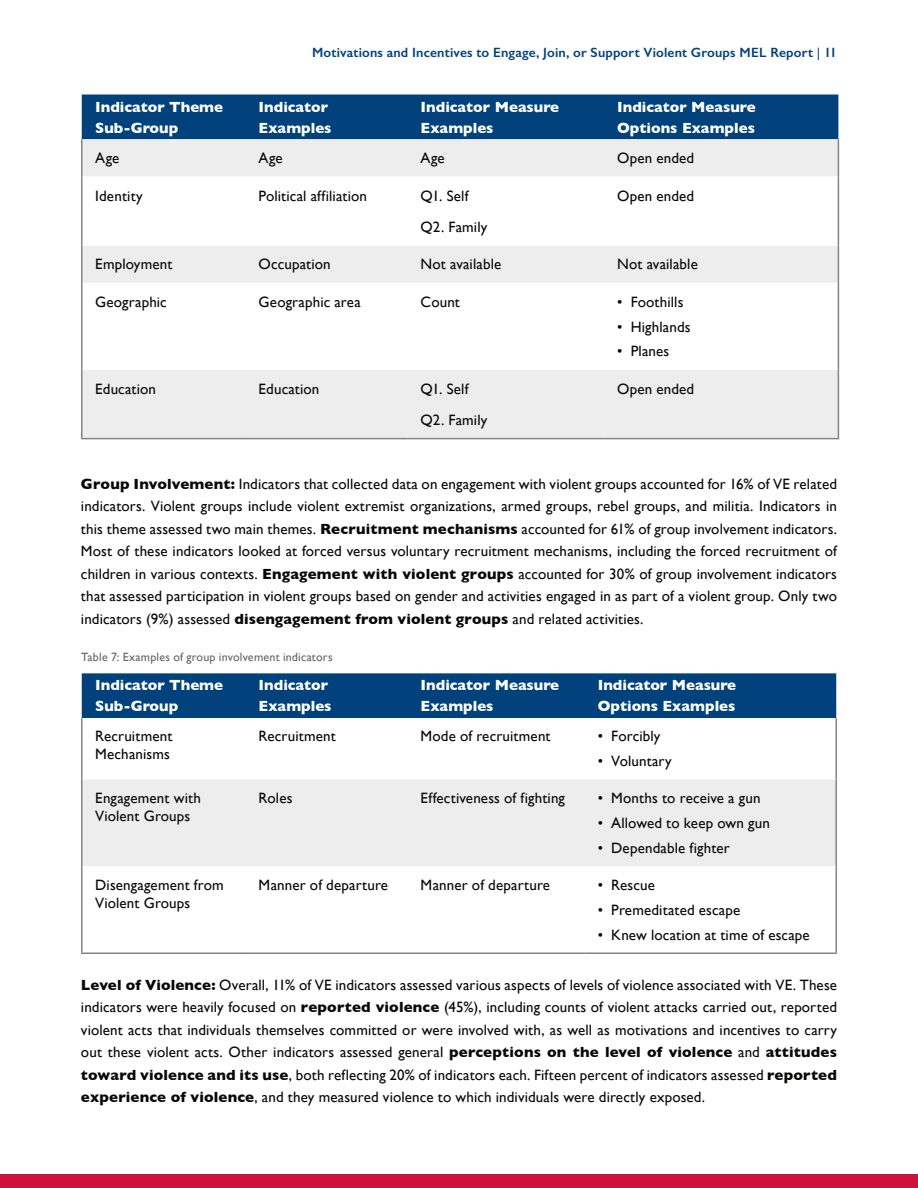
<style>
.page{position:relative;width:918px;height:1188px;background:#fff}
.page>*{position:absolute;margin:0;border:0;box-sizing:border-box;transform-origin:0 0}
.t1{font:15px/22.5px "Gill Sans";letter-spacing:.01em;color:#070906}
.t2{font:700 15px/21px "Gill Sans";color:#fff}
.t3{font:600 13.5px "Gill Sans";letter-spacing:.015em;color:#01427c}
.t4{font:12px "Gill Sans";letter-spacing:.015em;color:#676362}
.s1{font-weight:400}
.s2{font-weight:700}
</style>
<div class="page">
<div style="left:0;top:1174px;width:918px;height:14px;background:#cd123d"></div>
<div style="left:82px;top:94px;width:756px;height:45px;background:#01427c"></div>
<div style="left:82px;top:139px;width:756px;height:299px;background:#ededed"></div>
<svg style="left:82px;top:177px;width:756px;height:69px"></svg>
<svg style="left:82px;top:283px;width:756px;height:87px"></svg>
<hr style="left:81px;top:139px;width:1px;height:38px;background:#848482">
<hr style="left:838px;top:139px;width:1px;height:38px;background:#848482">
<hr style="left:81px;top:177px;width:1px;height:69px;background:#848482">
<hr style="left:838px;top:177px;width:1px;height:69px;background:#848482">
<hr style="left:81px;top:246px;width:1px;height:37px;background:#848482">
<hr style="left:81px;top:283px;width:1px;height:87px;background:#848482">
<hr style="left:81px;top:370px;width:1px;height:68px;background:#848482">
<hr style="left:838px;top:370px;width:1px;height:68px;background:#848482">
<hr style="left:81px;top:438px;width:164px;height:1px;background:#848482">
<hr style="left:245px;top:438px;width:162px;height:1px;background:#848482">
<hr style="left:407px;top:438px;width:197px;height:1px;background:#848482">
<hr style="left:604px;top:438px;width:235px;height:1px;background:#848482">
<hr style="left:838px;top:246px;width:1px;height:37px;background:#848482">
<hr style="left:838px;top:283px;width:1px;height:87px;background:#848482">
<div style="left:82px;top:673px;width:754px;height:45px;background:#01427c"></div>
<div style="left:82px;top:780px;width:754px;height:86px;background:#ededed"></div>
<hr style="left:81px;top:718px;width:1px;height:62px;background:#848482">
<hr style="left:836px;top:718px;width:1px;height:62px;background:#848482">
<hr style="left:81px;top:780px;width:1px;height:86px;background:#848482">
<hr style="left:81px;top:866px;width:1px;height:86px;background:#848482">
<hr style="left:836px;top:866px;width:1px;height:86px;background:#848482">
<hr style="left:81px;top:952px;width:164px;height:2px;background:#848482">
<hr style="left:245px;top:952px;width:162px;height:2px;background:#848482">
<hr style="left:407px;top:952px;width:177px;height:2px;background:#848482">
<hr style="left:584px;top:952px;width:253px;height:2px;background:#848482">
<hr style="left:836px;top:780px;width:1px;height:86px;background:#848482">
<p class="t3" style="left:312px;top:44px;width:526px">Motivations and Incentives to Engage, Join, or Support Violent Groups MEL Report <span class="s1">|</span> 11</p>
<p class="t2" style="left:95px;top:96px;width:129px">Indicator Theme<br>Sub-Group</p>
<p class="t2" style="left:259px;top:96px;width:74px">Indicator<br>Examples</p>
<p class="t2" style="left:421px;top:96px;width:140px">Indicator Measure<br>Examples</p>
<p class="t2" style="left:617px;top:96px;width:140px">Indicator Measure<br>Options Examples</p>
<p class="t1" style="left:95px;top:147px;width:26px">Age</p>
<p class="t1" style="left:259px;top:147px;width:26px">Age</p>
<p class="t1" style="left:421px;top:147px;width:26px">Age</p>
<p class="t1" style="left:617px;top:147px;width:79px">Open ended</p>
<p class="t1" style="left:95px;top:184px;width:49px">Identity</p>
<p class="t1" style="left:259px;top:184px;width:110px">Political affiliation</p>
<p class="t1" style="left:421px;top:184px;width:49px">Q1. Self</p>
<p class="t1" style="left:421px;top:216px;width:68px">Q2. Family</p>
<p class="t1" style="left:617px;top:184px;width:79px">Open ended</p>
<p class="t1" style="left:95px;top:253px;width:79px">Employment</p>
<p class="t1" style="left:259px;top:253px;width:74px">Occupation</p>
<p class="t1" style="left:421px;top:253px;width:82px">Not available</p>
<p class="t1" style="left:617px;top:253px;width:82px">Not available</p>
<p class="t1" style="left:95px;top:290px;width:73px">Geographic</p>
<p class="t1" style="left:259px;top:290px;width:104px">Geographic area</p>
<p class="t1" style="left:421px;top:290px;width:41px">Count</p>
<p class="t1" style="left:617px;top:290px;width:68px">• Foothills</p>
<p class="t1" style="left:617px;top:315px;width:75px">• Highlands</p>
<p class="t1" style="left:617px;top:340px;width:54px">• Planes</p>
<p class="t1" style="left:95px;top:377px;width:62px">Education</p>
<p class="t1" style="left:259px;top:377px;width:62px">Education</p>
<p class="t1" style="left:421px;top:377px;width:49px">Q1. Self</p>
<p class="t1" style="left:421px;top:409px;width:68px">Q2. Family</p>
<p class="t1" style="left:617px;top:377px;width:79px">Open ended</p>
<p class="t1" style="left:81px;top:472px;width:758px;text-align:justify"><span class="s2">Group Involvement:</span> Indicators that collected data on engagement with violent groups accounted for 16% of VE related indicators. Violent groups include violent extremist organizations, armed groups, rebel groups, and militia. Indicators in this theme assessed two main themes. <span class="s2">Recruitment mechanisms</span> accounted for 61% of group involvement indicators.<br>Most of these indicators looked at forced versus voluntary recruitment mechanisms, including the forced recruitment of children in various contexts. <span class="s2">Engagement with violent groups</span> accounted for 30% of group involvement indicators that assessed participation in violent groups based on gender and activities engaged in as part of a violent group. Only two indicators (9%) assessed <span class="s2">disengagement from violent groups</span> and related activities.</p>
<p class="t4" style="left:81px;top:649px;width:253px">Table 7: Examples of group involvement indicators</p>
<p class="t2" style="left:95px;top:675px;width:129px">Indicator Theme<br>Sub-Group</p>
<p class="t2" style="left:259px;top:675px;width:74px">Indicator<br>Examples</p>
<p class="t2" style="left:421px;top:675px;width:140px">Indicator Measure<br>Examples</p>
<p class="t2" style="left:598px;top:675px;width:140px">Indicator Measure<br>Options Examples</p>
<p class="t1" style="left:95px;top:727px;width:79px;line-height:18px">Recruitment<br>Mechanisms</p>
<p class="t1" style="left:259px;top:725px;width:79px">Recruitment</p>
<p class="t1" style="left:421px;top:725px;width:131px">Mode of recruitment</p>
<p class="t1" style="left:598px;top:725px;width:64px">• Forcibly</p>
<p class="t1" style="left:598px;top:750px;width:75px">• Voluntary</p>
<p class="t1" style="left:95px;top:789px;width:107px;line-height:18px">Engagement with<br>Violent Groups</p>
<p class="t1" style="left:259px;top:787px;width:35px">Roles</p>
<p class="t1" style="left:421px;top:787px;width:146px">Effectiveness of fighting</p>
<p class="t1" style="left:598px;top:787px;width:164px">• Months to receive a gun</p>
<p class="t1" style="left:598px;top:812px;width:174px">• Allowed to keep own gun</p>
<p class="t1" style="left:598px;top:836px;width:134px">• Dependable fighter</p>
<p class="t1" style="left:95px;top:876px;width:130px;line-height:18px">Disengagement from<br>Violent Groups</p>
<p class="t1" style="left:259px;top:874px;width:131px">Manner of departure</p>
<p class="t1" style="left:421px;top:874px;width:131px">Manner of departure</p>
<p class="t1" style="left:598px;top:874px;width:59px">• Rescue</p>
<p class="t1" style="left:598px;top:899px;width:144px">• Premeditated escape</p>
<p class="t1" style="left:598px;top:923px;width:214px">• Knew location at time of escape</p>
<p class="t1" style="left:81px;top:974px;width:758px;text-align:justify"><span class="s2">Level of Violence:</span> Overall, 11% of VE indicators assessed various aspects of levels of violence associated with VE. These indicators were heavily focused on <span class="s2">reported violence</span> (45%), including counts of violent attacks carried out, reported violent acts that individuals themselves committed or were involved with, as well as motivations and incentives to carry out these violent acts. Other indicators assessed general <span class="s2">perceptions on the level of violence</span> and <span class="s2">attitudes toward violence and its use</span>, both reflecting 20% of indicators each. Fifteen percent of indicators assessed <span class="s2">reported experience of violence</span>, and they measured violence to which individuals were directly exposed.</p>
</div>
